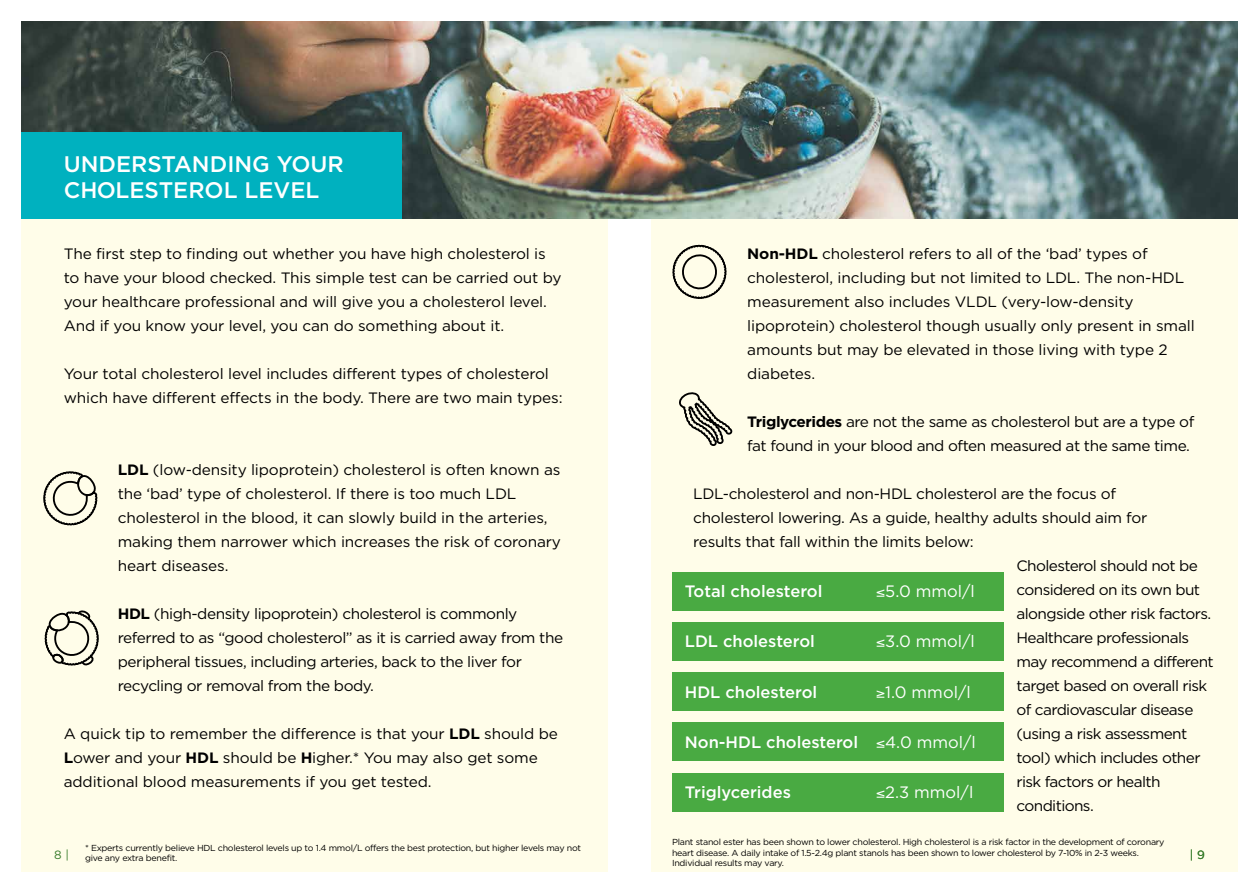
<style>
.page{position:relative;width:1259px;height:893px;background:#fff}
.page>*{position:absolute;margin:0;border:0;box-sizing:border-box;transform-origin:0 0}
.t1{font:500 22.5px/25.5px "Gotham HTF";color:#fff}
.t2{font:500 16.5px "Gotham HTF";color:#fff}
.t3{font:16.5px "Gotham HTF";color:#fff}
.t4{font:15px/24px "Gotham HTF";letter-spacing:-.02em;color:#000}
.t5{font:15px/24px "Gotham HTF";letter-spacing:-.04em;color:#000}
.t6{font:12px "Gotham HTF";color:#387c2b}
.t7{font:8.7px/10.5px "Gotham HTF";letter-spacing:-.03em;color:#000}
.s1{font-weight:700}
.s2{font-weight:400}
</style>
<div class="page">
<div style="left:21px;top:21px;width:587px;height:851px;background:#fffde9"></div>
<div style="left:651px;top:21px;width:586px;height:851px;background:#fffde9"></div>
<svg style="left:43px;top:471px;width:55px;height:55px"></svg>
<svg style="left:44px;top:610px;width:55px;height:56px"></svg>
<img style="left:21px;top:21px;width:1216px;height:198px">
<div style="left:21px;top:133px;width:381px;height:86px;background:#00b1bf"></div>
<div style="left:672px;top:572px;width:331px;height:38px;background:#49aa42"></div>
<div style="left:672px;top:773px;width:331px;height:38px;background:#49aa42"></div>
<div style="left:672px;top:722px;width:331px;height:39px;background:#49aa42"></div>
<div style="left:672px;top:622px;width:331px;height:39px;background:#49aa42"></div>
<div style="left:672px;top:672px;width:331px;height:39px;background:#49aa42"></div>
<svg style="left:672px;top:244px;width:55px;height:55px"></svg>
<svg style="left:679px;top:392px;width:54px;height:54px"></svg>
<h1 class="t1" style="left:64px;top:151px;width:281px">UNDERSTANDING YOUR<br>CHOLESTEROL LEVEL</h1>
<p class="t4" style="left:64px;top:241px;width:499px">The first step to finding out whether you have high cholesterol is to have your blood checked. This simple test can be carried out by your healthcare professional and will give you a cholesterol level.<br>And if you know your level, you can do something about it.</p>
<p class="t4" style="left:64px;top:361px;width:500px">Your total cholesterol level includes different types of cholesterol which have different effects in the body. There are two main types:</p>
<p class="t4" style="left:118px;top:457px;width:445px"><span class="s1">LDL</span> (low-density lipoprotein) cholesterol is often known as the ‘bad’ type of cholesterol. If there is too much LDL cholesterol in the blood, it can slowly build in the arteries, making them narrower which increases the risk of coronary heart diseases.</p>
<p class="t4" style="left:118px;top:601px;width:447px"><span class="s1">HDL</span> (high-density lipoprotein) cholesterol is commonly referred to as “good cholesterol” as it is carried away from the peripheral tissues, including arteries, back to the liver for recycling or removal from the body.</p>
<p class="t4" style="left:64px;top:721px;width:495px">A quick tip to remember the difference is that your <span class="s1">LDL</span> should be<br><span class="s1">L</span>ower and your <span class="s1">HDL</span> should be <span class="s1">H</span>igher.* You may also get some additional blood measurements if you get tested.</p>
<p class="t4" style="left:747px;top:241px;width:449px"><span class="s1">Non-HDL</span> cholesterol refers to all of the ‘bad’ types of cholesterol, including but not limited to LDL. The non-HDL measurement also includes VLDL (very-low-density lipoprotein) cholesterol though usually only present in small amounts but may be elevated in those living with type 2 diabetes.</p>
<p class="t4" style="left:747px;top:409px;width:448px"><span class="s1">Triglycerides</span> are not the same as cholesterol but are a type of fat found in your blood and often measured at the same time.</p>
<p class="t4" style="left:693px;top:481px;width:455px">LDL-cholesterol and non-HDL cholesterol are the focus of cholesterol lowering. As a guide, healthy adults should aim for results that fall within the limits below:</p>
<p class="t2" style="left:685px;top:582px;width:139px">Total cholesterol</p>
<p class="t3" style="left:876px;top:582px;width:100px">≤5.0 mmol/l</p>
<p class="t2" style="left:685px;top:632px;width:132px">LDL cholesterol</p>
<p class="t3" style="left:876px;top:632px;width:100px">≤3.0 mmol/l</p>
<p class="t2" style="left:685px;top:682px;width:134px">HDL cholesterol</p>
<p class="t3" style="left:876px;top:683px;width:96px">≥1.0 mmol/l</p>
<p class="t2" style="left:685px;top:733px;width:293px">Non-HDL cholesterol ≤<span class="s2">4.0 mmol/l</span></p>
<p class="t2" style="left:685px;top:783px;width:108px">Triglycerides</p>
<p class="t3" style="left:876px;top:783px;width:99px">≤2.3 mmol/l</p>
<p class="t5" style="left:1016px;top:553px;width:199px">Cholesterol should not be considered on its own but alongside other risk factors.<br>Healthcare professionals may recommend a different target based on overall risk of cardiovascular disease (using a risk assessment tool) which includes other risk factors or health conditions.</p>
<p class="t7" style="left:672px;top:837px;width:494px">Plant stanol ester has been shown to lower cholesterol. High cholesterol is a risk factor in the development of coronary heart disease. A daily intake of 1.5-2.4g plant stanols has been shown to lower cholesterol by 7-10% in 2-3 weeks.<br>Individual results may vary.</p>
<p class="t7" style="left:85px;top:842px;width:497px">* Experts currently believe HDL cholesterol levels up to 1.4 mmol/L offers the best protection, but higher levels may not give any extra benefit.</p>
<p class="t6" style="left:54px;top:848px;width:16px">8 |</p>
<p class="t6" style="left:1189px;top:848px;width:16px">| 9</p>
</div>
